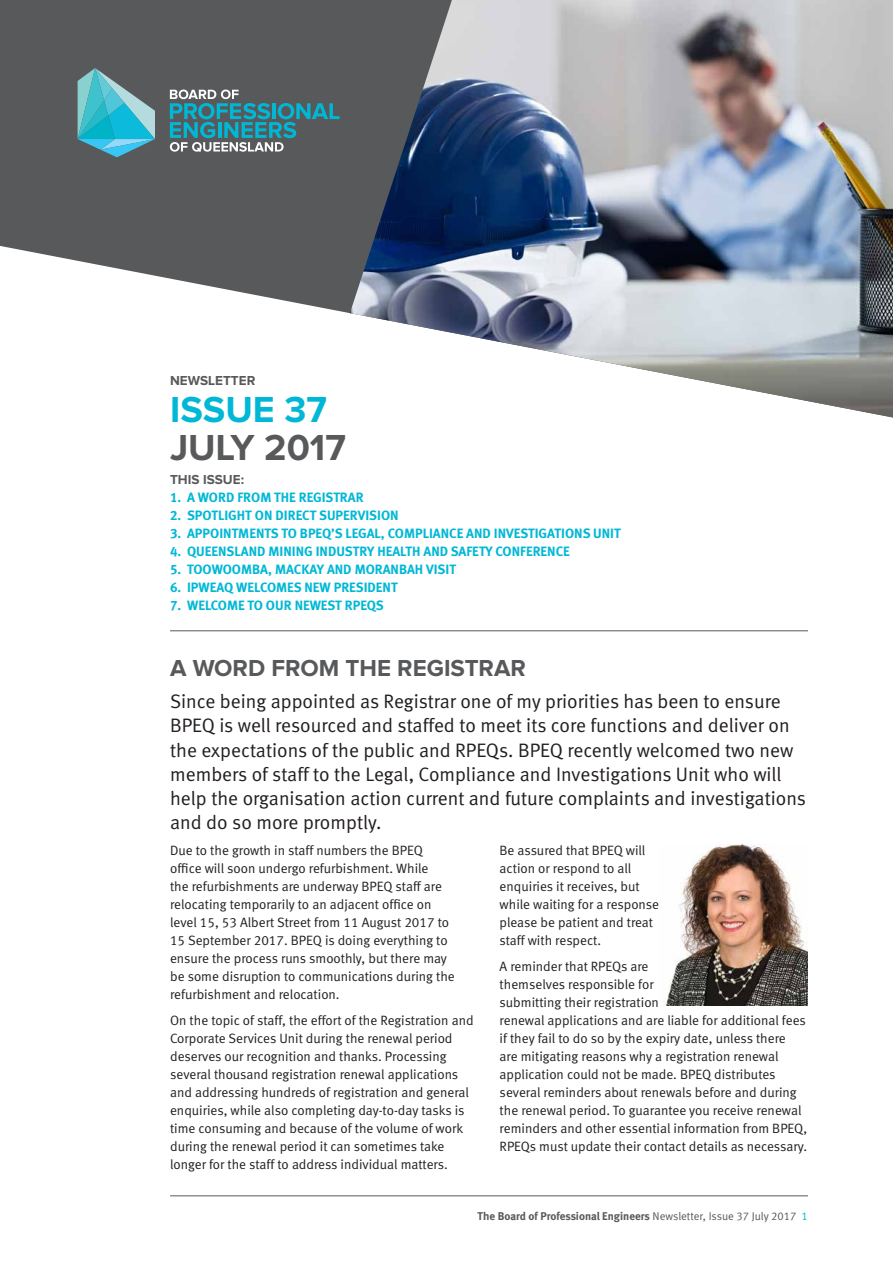
<style>
.page{position:relative;width:893px;height:1263px;background:#fff}
.page>*{position:absolute;margin:0;border:0;box-sizing:border-box;transform-origin:0 0}
.t1{font:700 37.5px "Proxima Nova";color:#58595b}
.t2{font:700 37.5px "Proxima Nova";color:#00b8d6}
.t3{font:700 24px "Proxima Nova";color:#58595b}
.t4{font:19.5px/24px "Meta Normal LF";color:#231f20}
.t5{font:13.5px/18px "Meta Normal LF";color:#231f20}
.t6{font:13.5px "Meta Bold LF";color:#00b8d6}
.t7{font:700 13.5px "Proxima Nova";color:#58595b}
.t8{font:11.25px "Meta Bold LF";color:#58595b}
.s1{font-family:"Meta Normal LF"}
.s2{font-family:"Meta Normal LF";color:#00b8d6}
</style>
<div class="page">
<hr style="left:170px;top:1195px;width:638px;height:1px;background:#58595b">
<svg style="left:0;top:0;width:350px;height:314px;fill:#58595b"></svg>
<img style="left:350px;top:0;width:543px;height:417px">
<hr style="left:170px;top:630px;width:638px;height:1px;background:#58595b">
<svg style="left:170px;top:90px;width:170px;height:62px"></svg>
<svg style="left:78px;top:68px;width:80px;height:89px"></svg>
<img style="left:663px;top:844px;width:145px;height:161px">
<p class="t7" style="left:170px;top:374px;width:87px">NEWSLETTER</p>
<h1 class="t2" style="left:170px;top:393px;width:158px">ISSUE 37</h1>
<h1 class="t1" style="left:170px;top:430px;width:177px">JULY 2017</h1>
<p class="t7" style="left:170px;top:473px;width:75px">THIS ISSUE:</p>
<p class="t6" style="left:170px;top:489px;width:195px">1. A WORD FROM THE REGISTRAR</p>
<p class="t6" style="left:170px;top:507px;width:230px">2. SPOTLIGHT ON DIRECT SUPERVISION</p>
<p class="t6" style="left:170px;top:525px;width:452px">3. APPOINTMENTS TO BPEQ’S LEGAL, COMPLIANCE AND INVESTIGATIONS UNIT</p>
<p class="t6" style="left:170px;top:543px;width:401px">4. QUEENSLAND MINING INDUSTRY HEALTH AND SAFETY CONFERENCE</p>
<p class="t6" style="left:170px;top:561px;width:287px">5. TOOWOOMBA, MACKAY AND MORANBAH VISIT</p>
<p class="t6" style="left:170px;top:579px;width:229px">6. IPWEAQ WELCOMES NEW PRESIDENT</p>
<p class="t6" style="left:170px;top:597px;width:215px">7. WELCOME TO OUR NEWEST RPEQS</p>
<h2 class="t3" style="left:170px;top:657px;width:357px">A WORD FROM THE REGISTRAR</h2>
<p class="t4" style="left:170px;top:689px;width:637px">Since being appointed as Registrar one of my priorities has been to ensure BPEQ is well resourced and staffed to meet its core functions and deliver on the expectations of the public and RPEQs. BPEQ recently welcomed two new members of staff to the Legal, Compliance and Investigations Unit who will help the organisation action current and future complaints and investigations and do so more promptly.</p>
<p class="t5" style="left:170px;top:841px;width:286px">Due to the growth in staff numbers the BPEQ office will soon undergo refurbishment. While<br>the refurbishments are underway BPEQ staff are relocating temporarily to an adjacent office on level 15, 53 Albert Street from 11 August 2017 to 15 September 2017. BPEQ is doing everything to ensure the process runs smoothly, but there may be some disruption to communications during the refurbishment and relocation.</p>
<p class="t5" style="left:170px;top:1012px;width:305px">On the topic of staff, the effort of the Registration and Corporate Services Unit during the renewal period deserves our recognition and thanks. Processing several thousand registration renewal applications and addressing hundreds of registration and general enquiries, while also completing day-to-day tasks is time consuming and because of the volume of work during the renewal period it can sometimes take longer for the staff to address individual matters.</p>
<p class="t5" style="left:500px;top:841px;width:161px">Be assured that BPEQ will action or respond to all enquiries it receives, but while waiting for a response please be patient and treat staff with respect.</p>
<p class="t5" style="left:500px;top:957px;width:309px">A reminder that RPEQs are<br>themselves responsible for<br>submitting their registration<br>renewal applications and are liable for additional fees if they fail to do so by the expiry date, unless there<br>are mitigating reasons why a registration renewal application could not be made. BPEQ distributes several reminders about renewals before and during the renewal period. To guarantee you receive renewal reminders and other essential information from BPEQ, RPEQs must update their contact details as necessary.</p>
<p class="t8" style="left:478px;top:1210px;width:332px">The Board of Professional Engineers <span class="s1">Newsletter, Issue 37 July 2017</span> <span class="s2">1</span></p>
</div>
